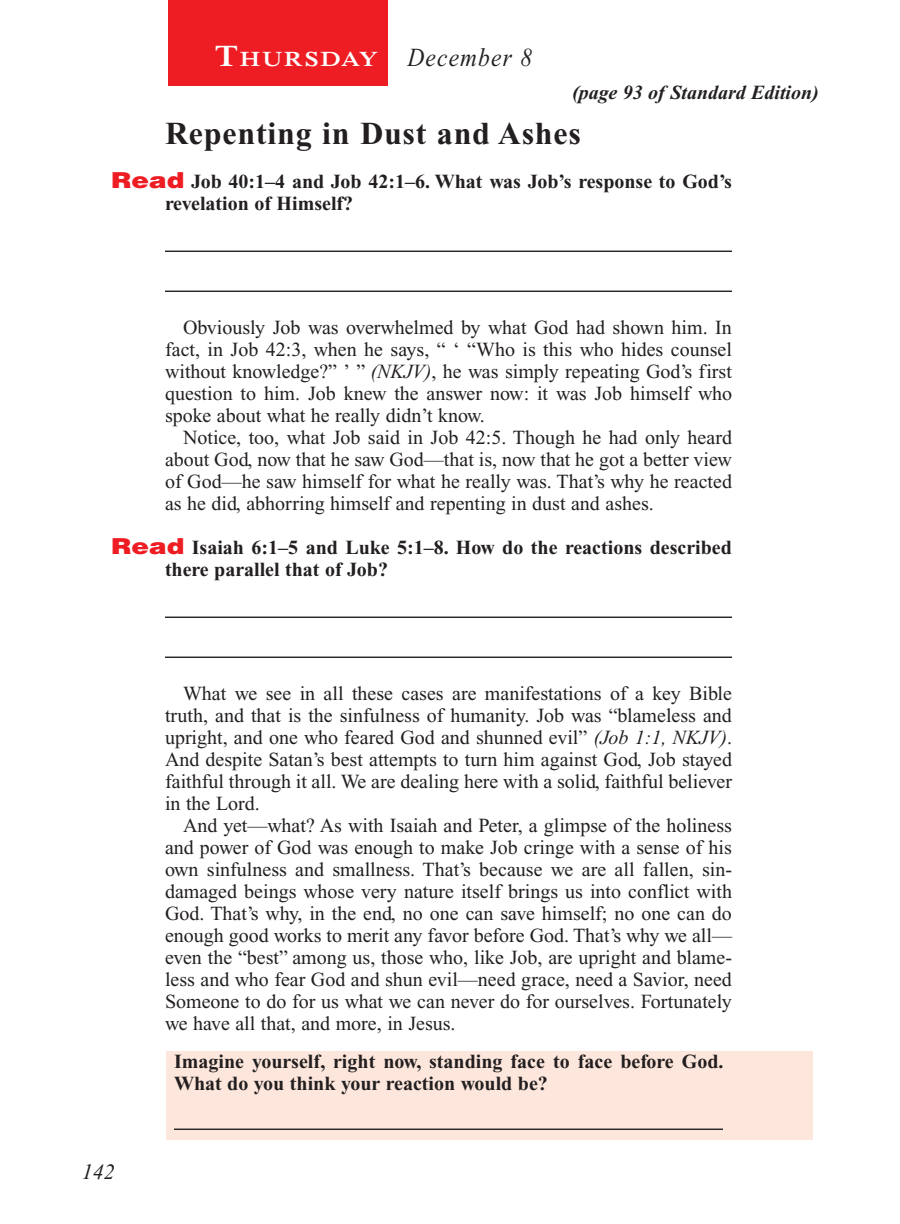
<style>
.page{position:relative;width:900px;height:1224px;background:#fff}
.page>*{position:absolute;margin:0;border:0;box-sizing:border-box;transform-origin:0 0}
.Head{font:700 32px "Times New Roman PS Std";letter-spacing:.025em;color:#231f20}
.Lesson_Dates{font:italic 26px "Times New Roman PS Std";letter-spacing:.05em;color:#231f20;scale:.9 1}
.PageNumbers{font:italic 22px "Times New Roman PS Std";color:#231f20}
.Daily_Header{font:600 21px "Times NRMT Std";letter-spacing:.07em;color:#fff;scale:1.1 1}
.Body{font:20px/22px "Times New Roman PS Std";color:#231f20;text-align:justify}
.x-screened_box-text{font:700 20px/22px "Times New Roman PS Std";color:#231f20}
.Question{font:700 20px/22px "Times New Roman PS Std";color:#231f20}
.Question_NO_SB{font:700 20px/22px "Times New Roman PS Std";color:#231f20}
.Page_from_SE{font:italic 700 20px "Times New Roman PS Std";color:#231f20}
.s1{font-size:30px}
.s2{font-family:"Helvetica LT Std";font-weight:900;font-size:22px;color:#ee1d23}
.s3{font-style:italic}
</style>
<div class="page">
<div style="left:168px;top:0;width:220px;height:85px;background:#ee1d23"></div>
<div style="left:167px;top:1051px;width:646px;height:88px;background:#fde7dc"></div>
<hr style="left:165px;top:251px;width:567px;height:1px;background:#231f20">
<hr style="left:165px;top:291px;width:567px;height:1px;background:#231f20">
<hr style="left:165px;top:617px;width:567px;height:1px;background:#231f20">
<hr style="left:165px;top:657px;width:567px;height:1px;background:#231f20">
<hr style="left:174px;top:1129px;width:549px;height:1px;background:#231f20">
<p class="Daily_Header" style="left:215px;top:47px;width:150px"><span class="s1">T</span>HURSDAY</p>
<p class="Lesson_Dates" style="left:408px;top:44px;width:140px">December 8</p>
<p class="Page_from_SE" style="left:572px;top:82px;width:248px">(page 93 of Standard Edition)</p>
<p class="Head" style="left:165px;top:116px;width:417px">Repenting in Dust and Ashes</p>
<p class="Question_NO_SB" style="left:165px;top:170px;width:569px;text-indent:-54px"><span class="s2">Read</span> Job 40:1–4 and Job 42:1–6. What was Job’s response to God’s revelation of Himself?</p>
<p class="Body" style="left:165px;top:316px;width:569px;text-indent:18px">Obviously Job was overwhelmed by what God had shown him. In fact, in Job 42:3, when he says, “ ‘ “Who is this who hides counsel without knowledge?” ’ ” <span class="s3">(NKJV)</span>, he was simply repeating God’s first question to him. Job knew the answer now: it was Job himself who spoke about what he really didn’t know.</p>
<p class="Body" style="left:165px;top:426px;width:569px;text-indent:18px">Notice, too, what Job said in Job 42:5. Though he had only heard about God, now that he saw God—that is, now that he got a better view of God—he saw himself for what he really was. That’s why he reacted as he did, abhorring himself and repenting in dust and ashes.</p>
<p class="Question" style="left:165px;top:536px;width:568px;text-indent:-54px"><span class="s2">Read</span> Isaiah 6:1–5 and Luke 5:1–8. How do the reactions described there parallel that of Job?</p>
<p class="PageNumbers" style="left:82px;top:1160px;width:34px">142</p>
<p class="Body" style="left:165px;top:682px;width:569px;text-indent:18px">What we see in all these cases are manifestations of a key Bible truth, and that is the sinfulness of humanity. Job was “blameless and upright, and one who feared God and shunned evil” <span class="s3">(Job 1:1, NKJV)</span>.<br>And despite Satan’s best attempts to turn him against God, Job stayed faithful through it all. We are dealing here with a solid, faithful believer in the Lord.</p>
<p class="Body" style="left:165px;top:814px;width:569px;text-indent:18px">And yet—what? As with Isaiah and Peter, a glimpse of the holiness and power of God was enough to make Job cringe with a sense of his own sinfulness and smallness. That’s because we are all fallen, sin&shy;damaged beings whose very nature itself brings us into conflict with God. That’s why, in the end, no one can save himself; no one can do enough good works to merit any favor before God. That’s why we all— even the “best” among us, those who, like Job, are upright and blame&shy;less and who fear God and shun evil—need grace, need a Savior, need Someone to do for us what we can never do for ourselves. Fortunately we have all that, and more, in Jesus.</p>
<p class="x-screened_box-text" style="left:174px;top:1050px;width:551px">Imagine yourself, right now, standing face to face before God.<br>What do you think your reaction would be?</p>
</div>
